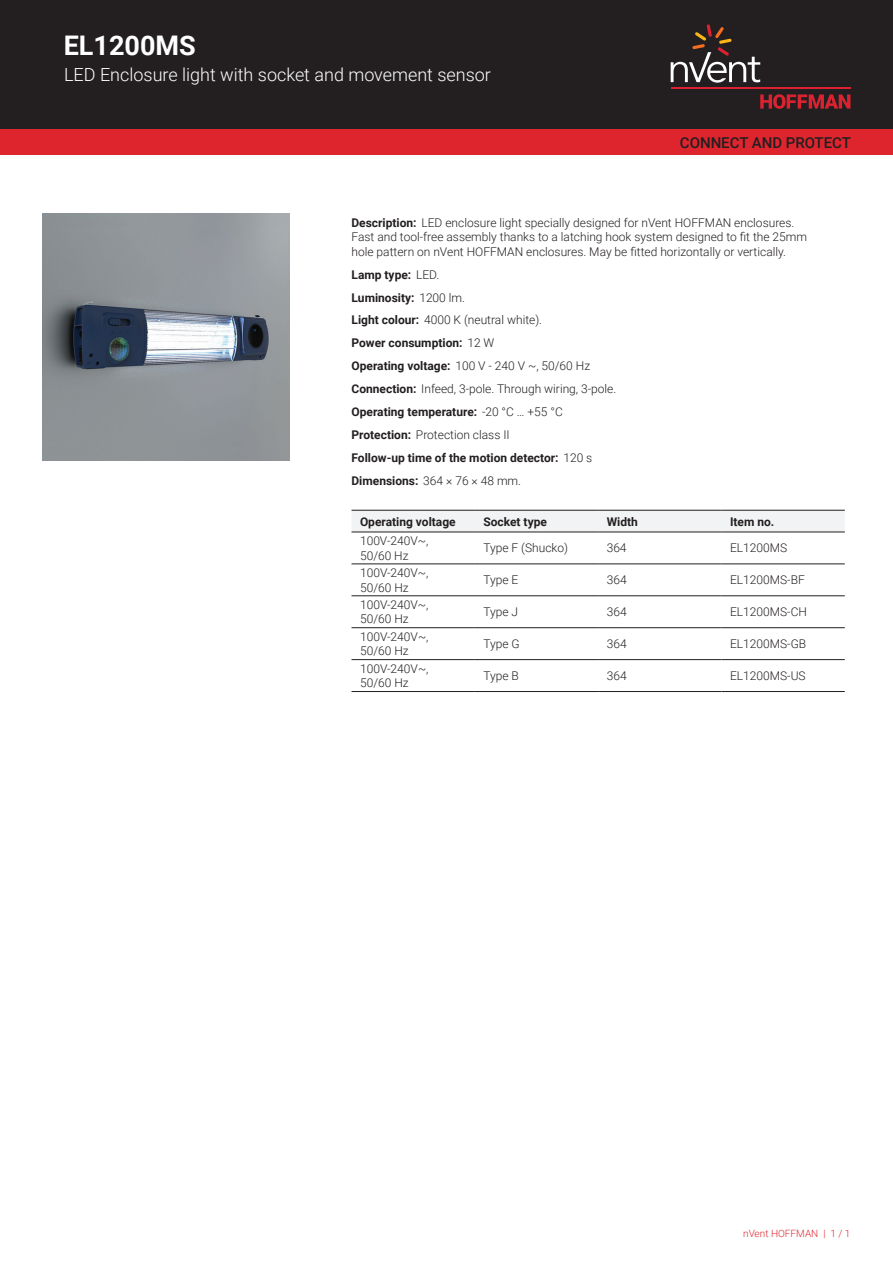
<style>
.page{position:relative;width:893px;height:1263px;background:#fff}
.page>*{position:absolute;margin:0;border:0;box-sizing:border-box;transform-origin:0 0}
.t1{font:700 27px "Roboto";color:#fff}
.t2{font:300 18px "Roboto";color:#fff}
.t3{font:500 15px "Roboto";color:#231f20}
.t4{font:300 12px/14.4px "Roboto";color:#231f20}
.t5{font:700 12px/23px "Roboto";color:#231f20}
.t6{font:300 10.05px "Roboto";color:#de252e}
.s1{font-weight:700}
.s2{font-weight:300}
</style>
<div class="page">
<div style="left:0;top:0;width:893px;height:129px;background:#231f20"></div>
<svg style="left:760px;top:94px;width:90px;height:15px"></svg>
<hr style="left:671px;top:88px;width:179px;height:1px;background:#db2230">
<svg style="left:671px;top:24px;width:89px;height:59px"></svg>
<div style="left:0;top:129px;width:893px;height:26px;background:#de252e"></div>
<div style="left:351px;top:511px;width:494px;height:21px;background:#f2f3f4"></div>
<hr style="left:351px;top:510px;width:124px;height:1px;background:#231f20">
<hr style="left:475px;top:510px;width:123px;height:1px;background:#231f20">
<hr style="left:598px;top:510px;width:123px;height:1px;background:#231f20">
<hr style="left:721px;top:510px;width:124px;height:1px;background:#231f20">
<hr style="left:351px;top:564px;width:124px;height:1px;background:#231f20">
<hr style="left:475px;top:564px;width:123px;height:1px;background:#231f20">
<hr style="left:598px;top:564px;width:123px;height:1px;background:#231f20">
<hr style="left:721px;top:564px;width:124px;height:1px;background:#231f20">
<hr style="left:351px;top:595px;width:124px;height:1px;background:#231f20">
<hr style="left:475px;top:595px;width:123px;height:1px;background:#231f20">
<hr style="left:598px;top:595px;width:123px;height:1px;background:#231f20">
<hr style="left:721px;top:595px;width:124px;height:1px;background:#231f20">
<hr style="left:351px;top:627px;width:124px;height:1px;background:#231f20">
<hr style="left:475px;top:627px;width:123px;height:1px;background:#231f20">
<hr style="left:598px;top:627px;width:123px;height:1px;background:#231f20">
<hr style="left:721px;top:627px;width:124px;height:1px;background:#231f20">
<hr style="left:351px;top:659px;width:124px;height:1px;background:#231f20">
<hr style="left:475px;top:659px;width:123px;height:1px;background:#231f20">
<hr style="left:598px;top:659px;width:123px;height:1px;background:#231f20">
<hr style="left:721px;top:659px;width:124px;height:1px;background:#231f20">
<hr style="left:351px;top:691px;width:124px;height:1px;background:#231f20">
<hr style="left:475px;top:691px;width:123px;height:1px;background:#231f20">
<hr style="left:598px;top:691px;width:123px;height:1px;background:#231f20">
<hr style="left:721px;top:691px;width:124px;height:1px;background:#231f20">
<hr style="left:351px;top:532px;width:124px;height:1px;background:#231f20">
<hr style="left:475px;top:532px;width:123px;height:1px;background:#231f20">
<hr style="left:598px;top:532px;width:123px;height:1px;background:#231f20">
<hr style="left:721px;top:532px;width:124px;height:1px;background:#231f20">
<img style="left:43px;top:213px;width:246px;height:247px">
<h1 class="t1" style="left:64px;top:27px;width:134px">EL1200MS</h1>
<h2 class="t2" style="left:64px;top:62px;width:428px">LED Enclosure light with socket and movement sensor</h2>
<p class="t3" style="left:680px;top:132px;width:173px">CONNECT AND PROTECT</p>
<p class="t4" style="left:351px;top:215px;width:457px"><span class="s1">Description:</span> LED enclosure light specially designed for nVent HOFFMAN enclosures.<br>Fast and tool-free assembly thanks to a latching hook system designed to fit the 25mm hole pattern on nVent HOFFMAN enclosures. May be fitted horizontally or vertically.</p>
<p class="t5" style="left:351px;top:262px;width:266px">Lamp type: <span class="s2">LED.<br></span>Luminosity: <span class="s2">1200 lm.<br></span>Light colour: <span class="s2">4000 K (neutral white).<br></span>Power consumption: <span class="s2">12 W<br></span>Operating voltage: <span class="s2">100 V - 240 V ~, 50/60 Hz </span>Connection: <span class="s2">Infeed, 3-pole. Through wiring, 3-pole.<br></span>Operating temperature: <span class="s2">-20 °C … +55 °C </span>Protection: <span class="s2">Protection class II<br></span>Follow-up time of the motion detector: <span class="s2">120 s </span>Dimensions: <span class="s2">364 × 76 × 48 mm.</span></p>
<p class="t5" style="left:360px;top:509px;width:97px">Operating voltage</p>
<p class="t5" style="left:483px;top:509px;width:65px">Socket type</p>
<p class="t5" style="left:607px;top:509px;width:33px">Width</p>
<p class="t5" style="left:730px;top:509px;width:46px">Item no.</p>
<p class="t4" style="left:360px;top:533px;width:70px">100V-240V~,<br>50/60 Hz</p>
<p class="t4" style="left:483px;top:540px;width:86px">Type F (Shucko)</p>
<p class="t4" style="left:607px;top:540px;width:21px">364</p>
<p class="t4" style="left:730px;top:540px;width:59px">EL1200MS</p>
<p class="t4" style="left:360px;top:565px;width:70px">100V-240V~,<br>50/60 Hz</p>
<p class="t4" style="left:483px;top:572px;width:37px">Type E</p>
<p class="t4" style="left:607px;top:572px;width:21px">364</p>
<p class="t4" style="left:730px;top:572px;width:76px">EL1200MS-BF</p>
<p class="t4" style="left:360px;top:597px;width:70px">100V-240V~,<br>50/60 Hz</p>
<p class="t4" style="left:483px;top:604px;width:36px">Type J</p>
<p class="t4" style="left:607px;top:604px;width:21px">364</p>
<p class="t4" style="left:730px;top:604px;width:78px">EL1200MS-CH</p>
<p class="t4" style="left:360px;top:629px;width:70px">100V-240V~,<br>50/60 Hz</p>
<p class="t4" style="left:483px;top:636px;width:38px">Type G</p>
<p class="t4" style="left:607px;top:636px;width:21px">364</p>
<p class="t4" style="left:730px;top:636px;width:78px">EL1200MS-GB</p>
<p class="t4" style="left:360px;top:661px;width:70px">100V-240V~,<br>50/60 Hz</p>
<p class="t4" style="left:483px;top:668px;width:37px">Type B</p>
<p class="t4" style="left:607px;top:668px;width:21px">364</p>
<p class="t4" style="left:730px;top:668px;width:77px">EL1200MS-US</p>
<p class="t6" style="left:743px;top:1226px;width:109px">nVent HOFFMAN | 1 / 1</p>
</div>
